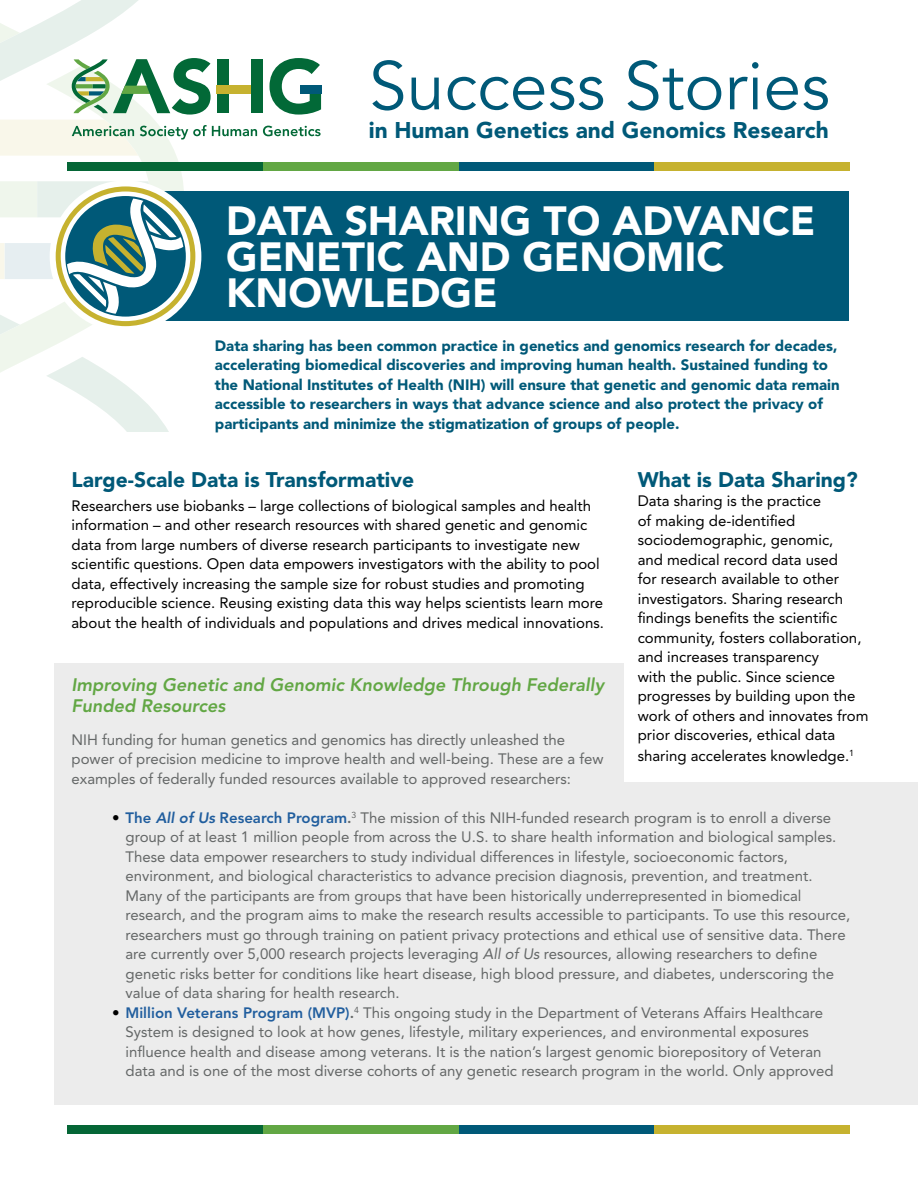
<style>
.page{position:relative;width:918px;height:1188px;background:#fff}
.page>*{position:absolute;margin:0;border:0;box-sizing:border-box;transform-origin:0 0}
.t1{font:67.8px "Avenir LT Std";color:#005978}
.t2{font:900 40.5px/36px "Avenir LT Std";color:#fff}
.t3{font:900 22.65px "Avenir LT Std";color:#005978}
.t4{font:900 21px "Avenir LT Std";color:#005978}
.t5{font:italic 800 18px/21px "Avenir LT Std";color:#62a744}
.t6{font:15px/19.5px "Avenir LT Std";color:#646767}
.t7{font:15px/19.5px "Avenir LT Std";color:#000}
.t8{font:900 15px/19.5px "Avenir LT Std";color:#005978}
.s1{font-weight:800;color:#000}
.s2{font-weight:800;color:#215e9e}
.s3{font-weight:800;font-style:italic;color:#215e9e}
.s4{font-weight:800}
.s5{font-style:italic}
</style>
<div class="page">
<div style="left:54px;top:663px;width:864px;height:442px;background:#ececec"></div>
<svg style="left:0;top:156px;width:183px;height:217px"></svg>
<svg style="left:46px;top:357px;width:123px;height:75px"></svg>
<svg style="left:0;top:156px;width:167px;height:188px"></svg>
<div style="left:111px;top:192px;width:738px;height:129px;background:#005978"></div>
<svg style="left:53px;top:183px;width:145px;height:146px"></svg>
<div style="left:50px;top:180px;width:151px;height:152px;border:6px solid #fff;border-radius:50%"></div>
<div style="left:67px;top:162px;width:196px;height:9px;background:#056636"></div>
<div style="left:458px;top:162px;width:196px;height:9px;background:#005978"></div>
<div style="left:263px;top:162px;width:195px;height:9px;background:#62a744"></div>
<div style="left:654px;top:162px;width:195px;height:9px;background:#c6b22f"></div>
<div style="left:61px;top:192px;width:129px;height:129px;border:4px solid #fff;border-radius:50%"></div>
<svg style="left:263px;top:126px;width:58px;height:10px"></svg>
<svg style="left:270px;top:58px;width:51px;height:57px"></svg>
<div style="left:300px;top:86px;width:21px;height:8px;background:#005978"></div>
<div style="left:251px;top:59px;width:12px;height:54px;background:#026937"></div>
<svg style="left:0;top:0;width:257px;height:156px"></svg>
<div style="left:67px;top:1125px;width:196px;height:8px;background:#056636"></div>
<div style="left:458px;top:1125px;width:196px;height:8px;background:#005978"></div>
<div style="left:263px;top:1125px;width:195px;height:8px;background:#62a744"></div>
<div style="left:654px;top:1125px;width:195px;height:8px;background:#c6b22f"></div>
<svg style="left:0;top:181px;width:184px;height:134px"></svg>
<div style="left:624px;top:458px;width:294px;height:324px;background:#fff"></div>
<h1 class="t1" style="left:369px;top:47px;width:463px">Success Stories</h1>
<h3 class="t3" style="left:369px;top:116px;width:461px">in Human Genetics and Genomics Research</h3>
<h2 class="t2" style="left:226px;top:202px;width:591px">DATA SHARING TO ADVANCE<br>GENETIC AND GENOMIC<br>KNOWLEDGE</h2>
<p class="t8" style="left:215px;top:336px;width:626px">Data sharing has been common practice in genetics and genomics research for decades, accelerating biomedical discoveries and improving human health. Sustained funding to the National Institutes of Health (NIH) will ensure that genetic and genomic data remain accessible to researchers in ways that advance science and also protect the privacy of participants and minimize the stigmatization of groups of people.</p>
<h3 class="t4" style="left:72px;top:467px;width:344px">Large-Scale Data is Transformative</h3>
<p class="t7" style="left:72px;top:496px;width:534px">Researchers use biobanks – large collections of biological samples and health information – and other research resources with shared genetic and genomic data from large numbers of diverse research participants to investigate new scientific questions. Open data empowers investigators with the ability to pool data, effectively increasing the sample size for robust studies and promoting reproducible science. Reusing existing data this way helps scientists learn more about the health of individuals and populations and drives medical innovations.</p>
<h3 class="t4" style="left:638px;top:467px;width:222px">What is Data Sharing?</h3>
<p class="t7" style="left:638px;top:492px;width:232px">Data sharing is the practice<br>of making de-identified sociodemographic, genomic,<br>and medical record data used<br>for research available to other investigators. Sharing research findings benefits the scientific community, fosters collaboration, and increases transparency<br>with the public. Since science progresses by building upon the work of others and innovates from prior discoveries, ethical data</p>
<p class="t7" style="left:638px;top:747px;width:218px">sharing accelerates knowledge.<sup>1</sup></p>
<p class="t5" style="left:72px;top:675px;width:534px">Improving Genetic and Genomic Knowledge Through Federally<br>Funded Resources</p>
<p class="t6" style="left:72px;top:730px;width:534px">NIH funding for human genetics and genomics has directly unleashed the power of precision medicine to improve health and well-being. These are a few examples of federally funded resources available to approved researchers:</p>
<p class="t6" style="left:126px;top:808px;width:726px;text-indent:-13px"><span class="s1">•</span> <span class="s2">The</span> <span class="s3">All of Us</span> <span class="s2">Research Program</span><span class="s4">.</span><sup>3</sup> The mission of this NIH-funded research program is to enroll a diverse group of at least 1 million people from across the U.S. to share health information and biological samples.<br>These data empower researchers to study individual differences in lifestyle, socioeconomic factors, environment, and biological characteristics to advance precision diagnosis, prevention, and treatment.<br>Many of the participants are from groups that have been historically underrepresented in biomedical research, and the program aims to make the research results accessible to participants. To use this resource, researchers must go through training on patient privacy protections and ethical use of sensitive data. There are currently over 5,000 research projects leveraging <span class="s5">All of Us</span> resources, allowing researchers to define genetic risks better for conditions like heart disease, high blood pressure, and diabetes, underscoring the value of data sharing for health research.</p>
<p class="t6" style="left:126px;top:1003px;width:709px;text-indent:-14px"><span class="s1">•</span> <span class="s2">Million Veterans Program (MVP)</span><span class="s4">.</span><sup>4</sup> This ongoing study in the Department of Veterans Affairs Healthcare System is designed to look at how genes, lifestyle, military experiences, and environmental exposures influence health and disease among veterans. It is the nation’s largest genomic biorepository of Veteran data and is one of the most diverse cohorts of any genetic research program in the world. Only approved</p>
</div>
